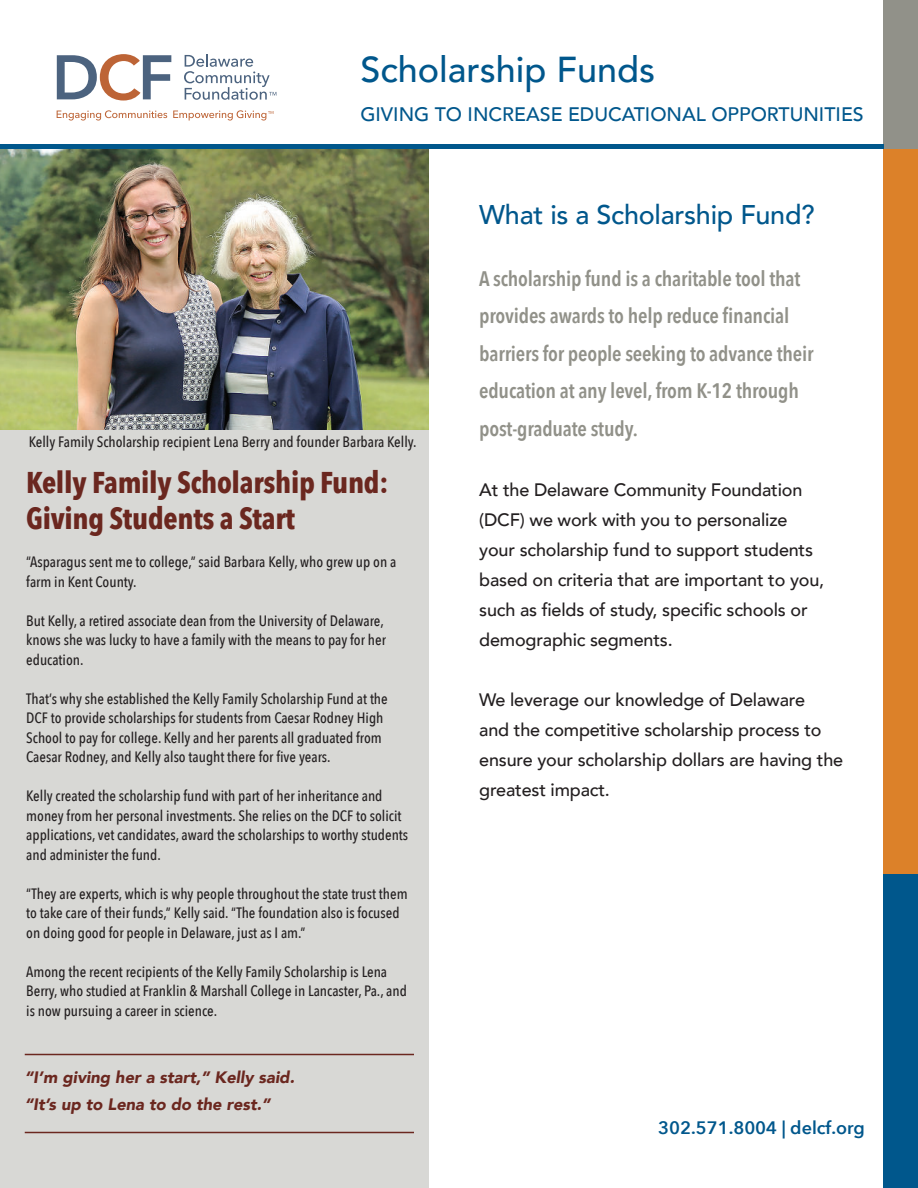
<style>
.page{position:relative;width:918px;height:1188px;background:#fff}
.page>*{position:absolute;margin:0;border:0;box-sizing:border-box;transform-origin:0 0}
.t1{font:500 36px "Avenir";color:#00578c}
.t2{font:700 30px/36px "Avenir Next Condensed";letter-spacing:-.01em;color:#6b271f}
.t3{font:500 27px "Avenir";letter-spacing:-.01em;color:#00578c}
.t4{font:600 21px/37.5px "Avenir Next Condensed";letter-spacing:-.01em;color:#919189}
.t5{font:500 19.5px "Avenir";color:#00578c}
.t6{font:500 18px/30px "Avenir";letter-spacing:-.01em;color:#231f20}
.t7{font:600 18px "Avenir Next";color:#00578c}
.t8{font:italic 900 16.5px/27px "Avenir";color:#6b271f}
.t9{font:500 15px/19.5px "Avenir Next Condensed";color:#231f20}
</style>
<div class="page">
<div style="left:884px;top:0;width:34px;height:149px;background:#919189"></div>
<div style="left:884px;top:149px;width:34px;height:727px;background:#dc8129"></div>
<div style="left:884px;top:875px;width:34px;height:313px;background:#00578c"></div>
<div style="left:0;top:149px;width:428px;height:1039px;background:#d8d8d5"></div>
<img style="left:0;top:149px;width:428px;height:281px">
<div style="left:0;top:144px;width:884px;height:5px;background:#00578c"></div>
<hr style="left:25px;top:1054px;width:389px;height:1px;background:#6b271f">
<hr style="left:25px;top:1132px;width:389px;height:1px;background:#6b271f">
<svg style="left:57px;top:110px;width:110px;height:11px"></svg>
<svg style="left:57px;top:54px;width:114px;height:47px"></svg>
<svg style="left:184px;top:54px;width:92px;height:46px"></svg>
<svg style="left:173px;top:110px;width:100px;height:11px"></svg>
<h1 class="t1" style="left:360px;top:53px;width:296px">Scholarship Funds</h1>
<h3 class="t5" style="left:360px;top:105px;width:505px">GIVING TO INCREASE EDUCATIONAL OPPORTUNITIES</h3>
<p class="t9" style="left:29px;top:434px;width:389px">Kelly Family Scholarship recipient Lena Berry and founder Barbara Kelly.</p>
<h2 class="t2" style="left:26px;top:467px;width:364px">Kelly Family Scholarship Fund:<br>Giving Students a Start</h2>
<p class="t9" style="left:26px;top:554px;width:372px">“Asparagus sent me to college,” said Barbara Kelly, who grew up on a farm in Kent County.</p>
<p class="t9" style="left:26px;top:612px;width:361px">But Kelly, a retired associate dean from the University of Delaware, knows she was lucky to have a family with the means to pay for her education.</p>
<p class="t9" style="left:26px;top:690px;width:363px">That’s why she established the Kelly Family Scholarship Fund at the DCF to provide scholarships for students from Caesar Rodney High School to pay for college. Kelly and her parents all graduated from Caesar Rodney, and Kelly also taught there for five years.</p>
<p class="t9" style="left:26px;top:788px;width:383px">Kelly created the scholarship fund with part of her inheritance and money from her personal investments. She relies on the DCF to solicit applications, vet candidates, award the scholarships to worthy students and administer the fund.</p>
<p class="t9" style="left:26px;top:885px;width:383px">“They are experts, which is why people throughout the state trust them to take care of their funds,” Kelly said. “The foundation also is focused on doing good for people in Delaware, just as I am.”</p>
<p class="t9" style="left:26px;top:963px;width:382px">Among the recent recipients of the Kelly Family Scholarship is Lena<br>Berry, who studied at Franklin &amp; Mar shall College in Lancaster, Pa., and is now pursuing a career in science.</p>
<p class="t8" style="left:25px;top:1065px;width:271px">“I’m giving her a start,” Kelly said. “It’s up to Lena to do the rest.”</p>
<h3 class="t3" style="left:479px;top:203px;width:337px">What is a Scholarship Fund?</h3>
<h3 class="t4" style="left:479px;top:261px;width:336px">A scholarship fund is a charitable tool that provides awards to help reduce financial barriers for people seeking to advance their education at any level, from K-12 through post-graduate study.</h3>
<p class="t6" style="left:479px;top:476px;width:347px">At the Delaware Community Foundation (DCF) we work with you to personalize your scholarship fund to support students based on criteria that are important to you, such as fields of study, specific schools or demographic segments.</p>
<p class="t6" style="left:479px;top:686px;width:366px">We leverage our knowledge of Delaware<br>and the competitive scholarship process to ensure your scholarship dollars are having the greatest impact.</p>
<p class="t7" style="left:658px;top:1120px;width:208px">302.571.8004 | delcf.org</p>
</div>
